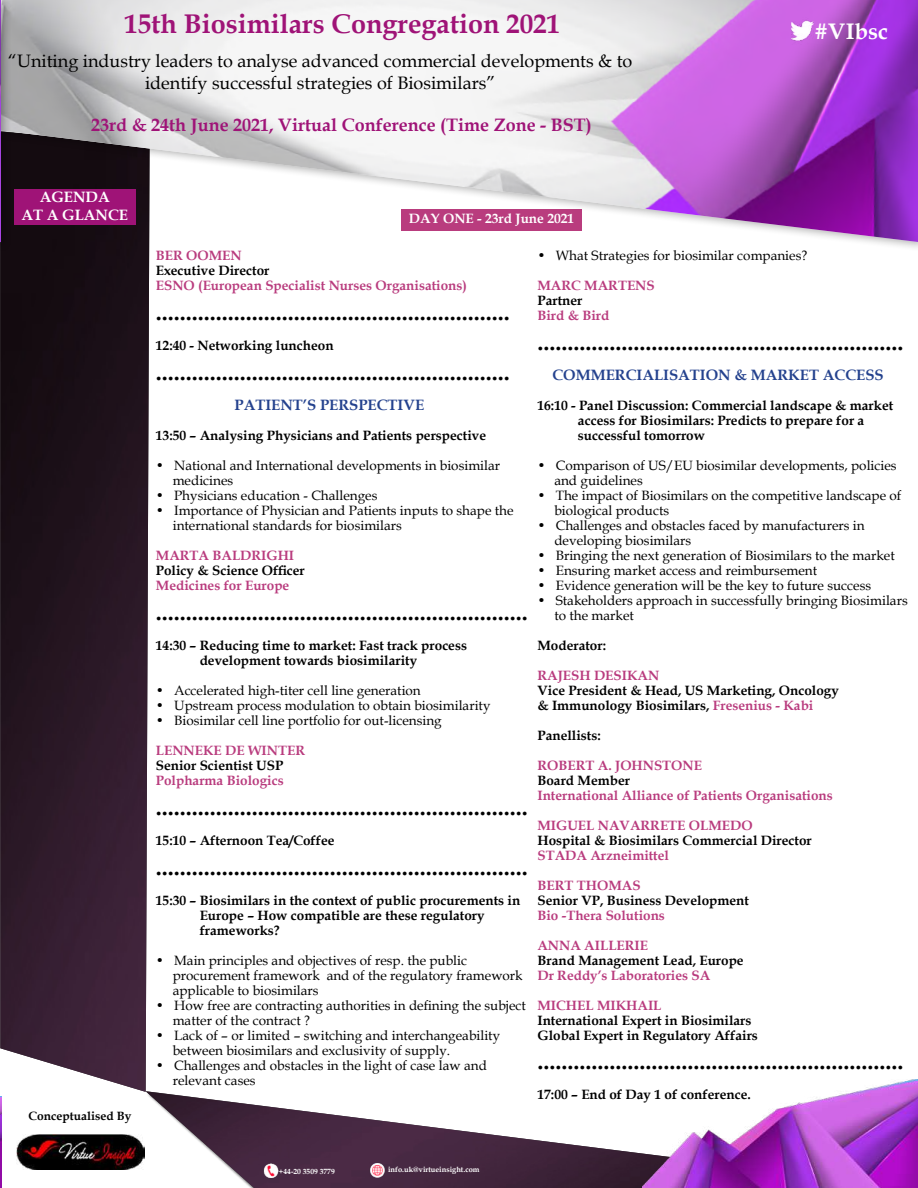
<style>
.page{position:relative;width:918px;height:1188px;background:#fff}
.page>*{position:absolute;margin:0;border:0;box-sizing:border-box;transform-origin:0 0}
.t1{font:700 27px "Book Antiqua";color:#9f1377}
.t2{font:700 24px "Book Antiqua";color:#000}
.t3{font:700 22.5px "Book Antiqua";color:#fff}
.t4{font:18px/21.6px "Book Antiqua";color:#000;text-align:center}
.t5{font:700 18px "Book Antiqua";color:#9f1377}
.t6{font:700 15px "Book Antiqua";color:#24428e}
.t7{font:700 15px/18px "Book Antiqua";color:#fff;text-align:center}
.t8{font:13.5px/15px "Book Antiqua";color:#000}
.t9{font:700 13.5px/15px "Book Antiqua";color:#000}
.t10{font:700 13.5px "Book Antiqua";color:#b93c7e}
.t11{font:700 13.5px "Book Antiqua";color:#fff}
.t12{font:700 12px "Book Antiqua";color:#000}
.t13{font:700 7.5px "Book Antiqua";color:#fff}
.s1{color:#b93c7e}
</style>
<div class="page">
<img style="left:17px;top:1135px;width:127px;height:34px">
<img style="left:146px;top:1091px;width:496px;height:97px">
<img style="left:0;top:252px;width:150px;height:840px">
<img style="left:642px;top:1080px;width:276px;height:108px">
<img style="left:370px;top:1162px;width:15px;height:16px">
<img style="left:263px;top:1163px;width:16px;height:16px">
<div style="left:0;top:0;width:918px;height:252px;background:#000;opacity:.3"></div>
<img style="left:12px;top:0;width:906px;height:242px">
<img style="left:792px;top:17px;width:24px;height:28px">
<img style="left:0;top:1097px;width:2px;height:91px">
<div style="left:0;top:0;width:12px;height:252px;background:#000;opacity:.3"></div>
<hr style="left:0;top:0;width:1px;height:242px;background:#f0f0f0">
<h1 class="t1" style="left:125px;top:6px;width:437px">15th Biosimilars Congregation 2021</h1>
<h3 class="t4" style="left:8px;top:50px;width:626px">“Uniting industry leaders to analyse advanced commercial developments &amp; to identify successful strategies of Biosimilars”</h3>
<h3 class="t5" style="left:91px;top:112px;width:502px">23rd &amp; 24th June 2021, Virtual Conference (Time Zone - BST)</h3>
<p class="t7" style="left:21px;top:188px;width:108px">AGENDA<br>AT A GLANCE</p>
<p class="t11" style="left:409px;top:209px;width:167px">DAY ONE - 23rd June 2021</p>
<h3 class="t3" style="left:815px;top:16px;width:75px">#VIbsc</h3>
<p class="t12" style="left:29px;top:1108px;width:104px">Conceptualised By</p>
<p class="t10" style="left:156px;top:247px;width:87px">BER OOMEN</p>
<p class="t9" style="left:156px;top:263px;width:115px">Executive Director</p>
<p class="t10" style="left:156px;top:277px;width:313px">ESNO (European Specialist Nurses Organisations)</p>
<h2 class="t2" style="left:156px;top:296px;width:355px">...........................................................</h2>
<p class="t9" style="left:156px;top:338px;width:179px">12:40 - Networking luncheon</p>
<h2 class="t2" style="left:156px;top:356px;width:355px">...........................................................</h2>
<p class="t6" style="left:235px;top:395px;width:191px">PATIENT’S PERSPECTIVE</p>
<p class="t9" style="left:156px;top:428px;width:332px">13:50 – Analysing Physicians and Patients perspective</p>
<p class="t8" style="left:173px;top:458px;width:329px;text-indent:-17px">• National and International developments in biosimilar medicines</p>
<p class="t8" style="left:156px;top:488px;width:223px">• Physicians education - Challenges</p>
<p class="t8" style="left:173px;top:503px;width:342px;text-indent:-17px">• Importance of Physician and Patients inputs to shape the international standards for biosimilars</p>
<p class="t10" style="left:156px;top:547px;width:140px">MARTA BALDRIGHI</p>
<p class="t9" style="left:156px;top:563px;width:150px">Policy &amp; Science Officer</p>
<p class="t10" style="left:156px;top:577px;width:135px">Medicines for Europe</p>
<h2 class="t2" style="left:156px;top:596px;width:373px">..............................................................</h2>
<p class="t9" style="left:156px;top:638px;width:313px;text-align:center">14:30 – Reducing time to market: Fast track process development towards biosimilarity</p>
<p class="t8" style="left:156px;top:683px;width:266px">• Accelerated high-titer cell line generation</p>
<p class="t8" style="left:156px;top:698px;width:336px">• Upstream process modulation to obtain biosimilarity</p>
<p class="t8" style="left:156px;top:713px;width:287px">• Biosimilar cell line portfolio for out-licensing</p>
<p class="t10" style="left:156px;top:742px;width:151px">LENNEKE DE WINTER</p>
<p class="t9" style="left:156px;top:758px;width:129px">Senior Scientist USP</p>
<p class="t10" style="left:156px;top:772px;width:129px">Polpharma Biologics</p>
<h2 class="t2" style="left:156px;top:791px;width:373px">..............................................................</h2>
<p class="t9" style="left:156px;top:833px;width:180px">15:10 – Afternoon Tea/Coffee</p>
<h2 class="t2" style="left:156px;top:851px;width:373px">..............................................................</h2>
<p class="t9" style="left:200px;top:893px;width:322px;text-indent:-44px">15:30 – Biosimilars in the context of public procurements in<br>Europe – How compatible are these regulatory frameworks?</p>
<p class="t8" style="left:173px;top:953px;width:352px;text-indent:-17px">• Main principles and objectives of resp. the public procurement framework and of the regulatory framework applicable to biosimilars</p>
<p class="t8" style="left:173px;top:998px;width:355px;text-indent:-17px">• How free are contracting authorities in defining the subject matter of the contract ?</p>
<p class="t8" style="left:173px;top:1028px;width:329px;text-indent:-17px">• Lack of – or limited – switching and interchangeability between biosimilars and exclusivity of supply.</p>
<p class="t8" style="left:173px;top:1058px;width:316px;text-indent:-17px">• Challenges and obstacles in the light of case law and relevant cases</p>
<p class="t8" style="left:537px;top:248px;width:271px">• What Strategies for biosimilar companies?</p>
<p class="t10" style="left:537px;top:277px;width:119px">MARC MARTENS</p>
<p class="t9" style="left:537px;top:293px;width:46px">Partner</p>
<p class="t10" style="left:537px;top:307px;width:73px">Bird &amp; Bird</p>
<h2 class="t2" style="left:537px;top:326px;width:368px">.............................................................</h2>
<p class="t6" style="left:552px;top:365px;width:333px">COMMERCIALISATION &amp; MARKET ACCESS</p>
<p class="t9" style="left:578px;top:398px;width:317px;text-indent:-40px">16:10 - Panel Discussion: Commercial landscape &amp; market access for Biosimilars: Predicts to prepare for a successful tomorrow</p>
<p class="t8" style="left:554px;top:458px;width:344px;text-indent:-17px">• Comparison of US/EU biosimilar developments, policies and guidelines</p>
<p class="t8" style="left:554px;top:488px;width:349px;text-indent:-17px">• The impact of Biosimilars on the competitive landscape of biological products</p>
<p class="t8" style="left:554px;top:518px;width:312px;text-indent:-17px">• Challenges and obstacles faced by manufacturers in developing biosimilars</p>
<p class="t8" style="left:537px;top:548px;width:359px">• Bringing the next generation of Biosimilars to the market</p>
<p class="t8" style="left:537px;top:563px;width:281px">• Ensuring market access and reimbursement</p>
<p class="t8" style="left:537px;top:578px;width:335px">• Evidence generation will be the key to future success</p>
<p class="t8" style="left:554px;top:593px;width:355px;text-indent:-17px">• Stakeholders approach in successfully bringing Biosimilars to the market</p>
<p class="t9" style="left:537px;top:638px;width:70px">Moderator:</p>
<p class="t10" style="left:537px;top:667px;width:123px">RAJESH DESIKAN</p>
<p class="t9" style="left:537px;top:683px;width:303px">Vice President &amp; Head, US Marketing, Oncology &amp; Immunology Biosimilars, <span class="s1">Fresenius - Kabi</span></p>
<p class="t9" style="left:537px;top:728px;width:65px">Panellists:</p>
<p class="t10" style="left:537px;top:757px;width:166px">ROBERT A. JOHNSTONE</p>
<p class="t9" style="left:537px;top:773px;width:94px">Board Member</p>
<p class="t10" style="left:537px;top:787px;width:297px">International Alliance of Patients Organisations</p>
<p class="t10" style="left:537px;top:817px;width:217px">MIGUEL NAVARRETE OLMEDO</p>
<p class="t9" style="left:537px;top:833px;width:276px">Hospital &amp; Biosimilars Commercial Director</p>
<p class="t10" style="left:537px;top:847px;width:133px">STADA Arzneimittel</p>
<p class="t10" style="left:537px;top:877px;width:105px">BERT THOMAS</p>
<p class="t9" style="left:537px;top:893px;width:213px">Senior VP, Business Development</p>
<p class="t10" style="left:537px;top:907px;width:129px">Bio -Thera Solutions</p>
<p class="t10" style="left:537px;top:937px;width:112px">ANNA AILLERIE</p>
<p class="t9" style="left:537px;top:953px;width:208px">Brand Management Lead, Europe</p>
<p class="t10" style="left:537px;top:967px;width:174px">Dr Reddy’s Laboratories SA</p>
<p class="t10" style="left:537px;top:997px;width:126px">MICHEL MIKHAIL</p>
<p class="t9" style="left:537px;top:1013px;width:222px">International Expert in Biosimilars<br>Global Expert in Regulatory Affairs</p>
<h2 class="t2" style="left:537px;top:1044px;width:368px">.............................................................</h2>
<p class="t9" style="left:537px;top:1087px;width:215px">17:00 – End of Day 1 of conference.</p>
<p class="t13" style="left:279px;top:1166px;width:57px">+44-20 3509 3779</p>
<p class="t13" style="left:388px;top:1164px;width:93px">info.uk@virtueinsight.com</p>
</div>
